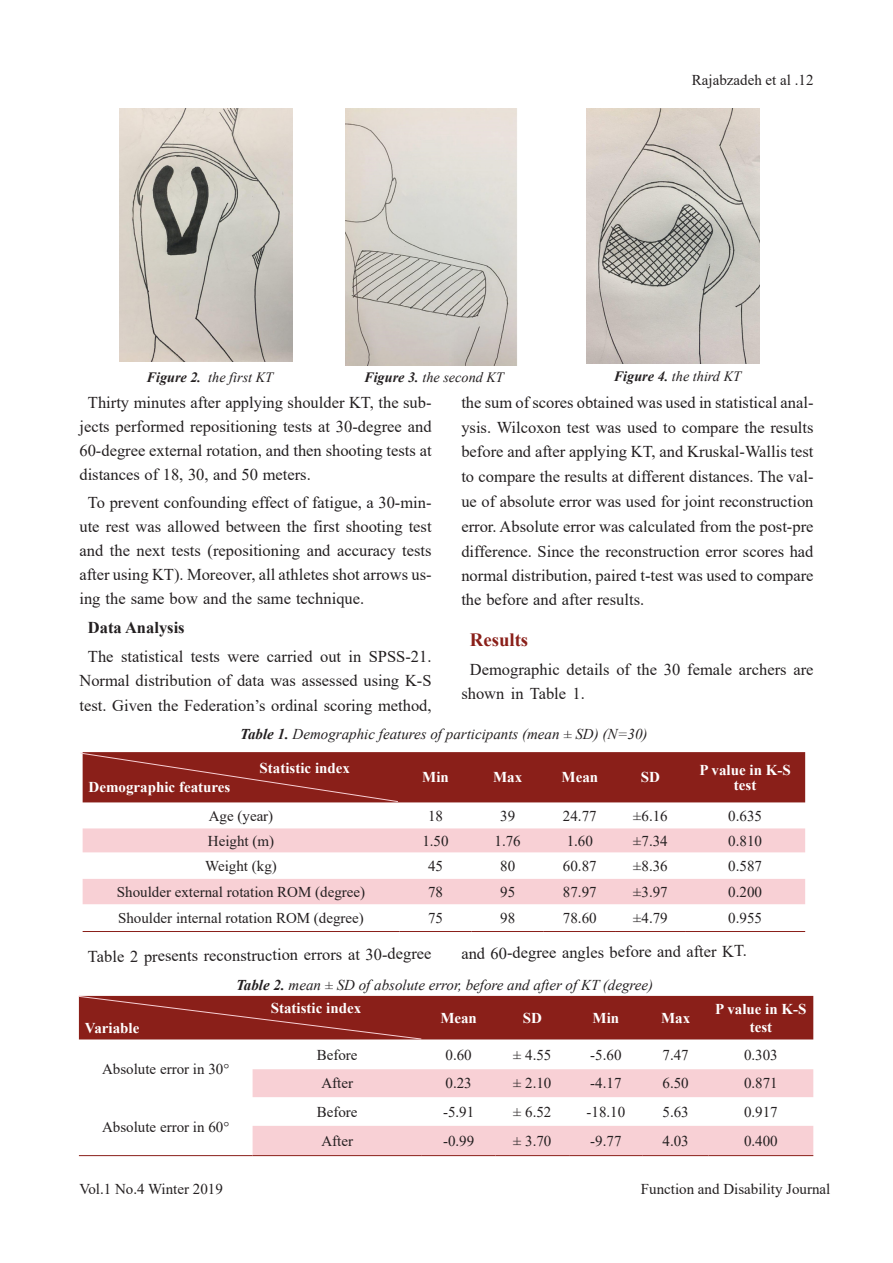
<style>
.page{position:relative;width:893px;height:1263px;background:#fff}
.page>*{position:absolute;margin:0;border:0;box-sizing:border-box;transform-origin:0 0}
.t1{font:700 18.75px "Times New Roman";color:#8a1f19}
.t2{font:16.5px/24px "Times New Roman";color:#231f20;text-align:justify}
.t3{font:700 16.5px "Times New Roman";color:#231f20}
.t4{font:15px "Times New Roman";color:#231f20}
.t5{font:italic 15px "Times New Roman";color:#231f20}
.t6{font:700 15px/15px "Times New Roman";color:#fff;text-align:center}
.t7{font:italic 14.25px "Times New Roman";color:#231f20}
.s1{font-weight:700}
</style>
<div class="page">
<svg style="left:83px;top:828px;width:722px;height:76px;fill:#f8d0d5"></svg>
<hr style="left:83px;top:931px;width:316px;height:1px;background:#8a1f19">
<hr style="left:399px;top:931px;width:73px;height:1px;background:#8a1f19">
<hr style="left:472px;top:931px;width:72px;height:1px;background:#8a1f19">
<hr style="left:544px;top:931px;width:72px;height:1px;background:#8a1f19">
<hr style="left:616px;top:931px;width:69px;height:1px;background:#8a1f19">
<hr style="left:685px;top:931px;width:120px;height:1px;background:#8a1f19">
<img style="left:119px;top:108px;width:173px;height:253px">
<img style="left:345px;top:108px;width:172px;height:257px">
<img style="left:587px;top:108px;width:173px;height:255px">
<svg style="left:253px;top:1069px;width:560px;height:86px;fill:#f8d0d5"></svg>
<hr style="left:79px;top:1155px;width:174px;height:1px;background:#8a1f19">
<hr style="left:253px;top:1155px;width:169px;height:1px;background:#8a1f19">
<hr style="left:422px;top:1155px;width:73px;height:1px;background:#8a1f19">
<hr style="left:495px;top:1155px;width:74px;height:1px;background:#8a1f19">
<hr style="left:569px;top:1155px;width:74px;height:1px;background:#8a1f19">
<hr style="left:643px;top:1155px;width:65px;height:1px;background:#8a1f19">
<hr style="left:708px;top:1155px;width:105px;height:1px;background:#8a1f19">
<div style="left:80px;top:752px;width:725px;height:50px;background:#8a1f19"></div>
<div style="left:78px;top:995px;width:735px;height:45px;background:#8a1f19"></div>
<p class="t4" style="left:692px;top:69px;width:123px">Rajabzadeh et al .12</p>
<p class="t7" style="left:147px;top:367px;width:128px"><span class="s1">Figure 2.</span> the first KT</p>
<p class="t7" style="left:364px;top:367px;width:141px"><span class="s1">Figure 3.</span> the second KT</p>
<p class="t7" style="left:614px;top:366px;width:129px"><span class="s1">Figure 4.</span> the third KT</p>
<p class="t2" style="left:79px;top:390px;width:354px;text-indent:9px">Thirty minutes after applying shoulder KT, the sub&shy;jects performed repositioning tests at 30-degree and 60-degree external rotation, and then shooting tests at distances of 18, 30, and 50 meters.</p>
<p class="t2" style="left:79px;top:490px;width:354px;text-indent:9px">To prevent confounding effect of fatigue, a 30-min&shy;ute rest was allowed between the first shooting test and the next tests (repositioning and accuracy tests after using KT). Moreover, all athletes shot arrows us&shy;ing the same bow and the same technique.</p>
<p class="t3" style="left:88px;top:615px;width:98px">Data Analysis</p>
<p class="t2" style="left:79px;top:643px;width:354px;line-height:24.8px;text-align:center">The statistical tests were carried out in SPSS-21.<br>Normal distribution of data was assessed using K-S test. Given the Federation’s ordinal scoring method,</p>
<p class="t2" style="left:461px;top:390px;width:354px;line-height:24.6px">the sum of scores obtained was used in statistical anal&shy;ysis. Wilcoxon test was used to compare the results before and after applying KT, and Kruskal-Wallis test to compare the results at different distances. The val&shy;ue of absolute error was used for joint reconstruction error. Absolute error was calculated from the post-pre difference. Since the reconstruction error scores had normal distribution, paired t-test was used to compare the before and after results.</p>
<p class="t1" style="left:470px;top:626px;width:60px">Results</p>
<p class="t2" style="left:461px;top:656px;width:354px;text-indent:9px">Demographic details of the 30 female archers are shown in Table 1.</p>
<p class="t6" style="left:89px;top:779px;width:143px">Demographic features</p>
<p class="t5" style="left:240px;top:723px;width:409px"><span class="s1">Table 1.</span> Demographic features of participants (mean ± SD) (N=30)</p>
<p class="t6" style="left:260px;top:760px;width:92px">Statistic index</p>
<p class="t6" style="left:422px;top:769px;width:28px">Min</p>
<p class="t6" style="left:493px;top:769px;width:31px">Max</p>
<p class="t6" style="left:561px;top:769px;width:38px">Mean</p>
<p class="t6" style="left:641px;top:769px;width:21px">SD</p>
<p class="t6" style="left:699px;top:762px;width:93px">P value in K-S test</p>
<p class="t4" style="left:209px;top:805px;width:66px">Age (year)</p>
<p class="t4" style="left:428px;top:805px;width:16px">18</p>
<p class="t4" style="left:500px;top:805px;width:16px">39</p>
<p class="t4" style="left:563px;top:805px;width:35px">24.77</p>
<p class="t4" style="left:633px;top:805px;width:36px">±6.16</p>
<p class="t4" style="left:728px;top:805px;width:35px">0.635</p>
<p class="t4" style="left:208px;top:830px;width:68px">Height (m)</p>
<p class="t4" style="left:422px;top:830px;width:28px">1.50</p>
<p class="t4" style="left:495px;top:830px;width:28px">1.76</p>
<p class="t4" style="left:567px;top:830px;width:28px">1.60</p>
<p class="t4" style="left:633px;top:830px;width:36px">±7.34</p>
<p class="t4" style="left:728px;top:830px;width:35px">0.810</p>
<p class="t4" style="left:205px;top:855px;width:73px">Weight (kg)</p>
<p class="t4" style="left:428px;top:855px;width:16px">45</p>
<p class="t4" style="left:500px;top:855px;width:16px">80</p>
<p class="t4" style="left:563px;top:855px;width:35px">60.87</p>
<p class="t4" style="left:633px;top:855px;width:36px">±8.36</p>
<p class="t4" style="left:728px;top:855px;width:35px">0.587</p>
<p class="t4" style="left:117px;top:881px;width:250px">Shoulder external rotation ROM (degree)</p>
<p class="t4" style="left:428px;top:881px;width:16px">78</p>
<p class="t4" style="left:500px;top:881px;width:16px">95</p>
<p class="t4" style="left:563px;top:881px;width:35px">87.97</p>
<p class="t4" style="left:633px;top:881px;width:36px">±3.97</p>
<p class="t4" style="left:728px;top:881px;width:35px">0.200</p>
<p class="t4" style="left:118px;top:907px;width:247px">Shoulder internal rotation ROM (degree)</p>
<p class="t4" style="left:428px;top:907px;width:16px">75</p>
<p class="t4" style="left:500px;top:907px;width:16px">98</p>
<p class="t4" style="left:563px;top:907px;width:35px">78.60</p>
<p class="t4" style="left:633px;top:907px;width:36px">±4.79</p>
<p class="t4" style="left:728px;top:907px;width:35px">0.955</p>
<p class="t2" style="left:88px;top:945px;width:345px;rotate:-1deg">Table 2 presents reconstruction errors at 30-degree</p>
<p class="t2" style="left:461px;top:942px;width:287px;rotate:-1deg">and 60-degree angles before and after KT.</p>
<p class="t5" style="left:236px;top:974px;width:418px"><span class="s1">Table 2.</span> mean ± SD of absolute error, before and after of KT (degree)</p>
<p class="t6" style="left:85px;top:1019px;width:56px">Variable</p>
<p class="t4" style="left:102px;top:1058px;width:129px">Absolute error in 30°</p>
<p class="t4" style="left:102px;top:1116px;width:129px">Absolute error in 60°</p>
<p class="t6" style="left:271px;top:1000px;width:92px">Statistic index</p>
<p class="t6" style="left:440px;top:1010px;width:38px">Mean</p>
<p class="t6" style="left:523px;top:1010px;width:21px">SD</p>
<p class="t6" style="left:593px;top:1010px;width:28px">Min</p>
<p class="t6" style="left:661px;top:1010px;width:31px">Max</p>
<p class="t6" style="left:715px;top:999px;width:93px;line-height:18px">P value in K-S test</p>
<p class="t4" style="left:317px;top:1044px;width:42px">Before</p>
<p class="t4" style="left:446px;top:1044px;width:28px">0.60</p>
<p class="t4" style="left:513px;top:1044px;width:40px">± 4.55</p>
<p class="t4" style="left:590px;top:1044px;width:33px">-5.60</p>
<p class="t4" style="left:662px;top:1044px;width:28px">7.47</p>
<p class="t4" style="left:744px;top:1044px;width:35px">0.303</p>
<p class="t4" style="left:321px;top:1073px;width:33px">After</p>
<p class="t4" style="left:446px;top:1073px;width:28px">0.23</p>
<p class="t4" style="left:513px;top:1073px;width:40px">± 2.10</p>
<p class="t4" style="left:590px;top:1073px;width:33px">-4.17</p>
<p class="t4" style="left:662px;top:1073px;width:28px">6.50</p>
<p class="t4" style="left:744px;top:1073px;width:35px">0.871</p>
<p class="t4" style="left:317px;top:1101px;width:42px">Before</p>
<p class="t4" style="left:443px;top:1101px;width:33px">-5.91</p>
<p class="t4" style="left:513px;top:1101px;width:40px">± 6.52</p>
<p class="t4" style="left:587px;top:1101px;width:40px">-18.10</p>
<p class="t4" style="left:662px;top:1101px;width:28px">5.63</p>
<p class="t4" style="left:744px;top:1101px;width:35px">0.917</p>
<p class="t4" style="left:321px;top:1130px;width:33px">After</p>
<p class="t4" style="left:443px;top:1130px;width:33px">-0.99</p>
<p class="t4" style="left:513px;top:1130px;width:40px">± 3.70</p>
<p class="t4" style="left:590px;top:1130px;width:33px">-9.77</p>
<p class="t4" style="left:662px;top:1130px;width:28px">4.03</p>
<p class="t4" style="left:744px;top:1130px;width:35px">0.400</p>
<p class="t4" style="left:79px;top:1178px;width:145px">Vol.1 No.4 Winter 2019</p>
<p class="t4" style="left:641px;top:1178px;width:191px">Function and Disability Journal</p>
</div>
